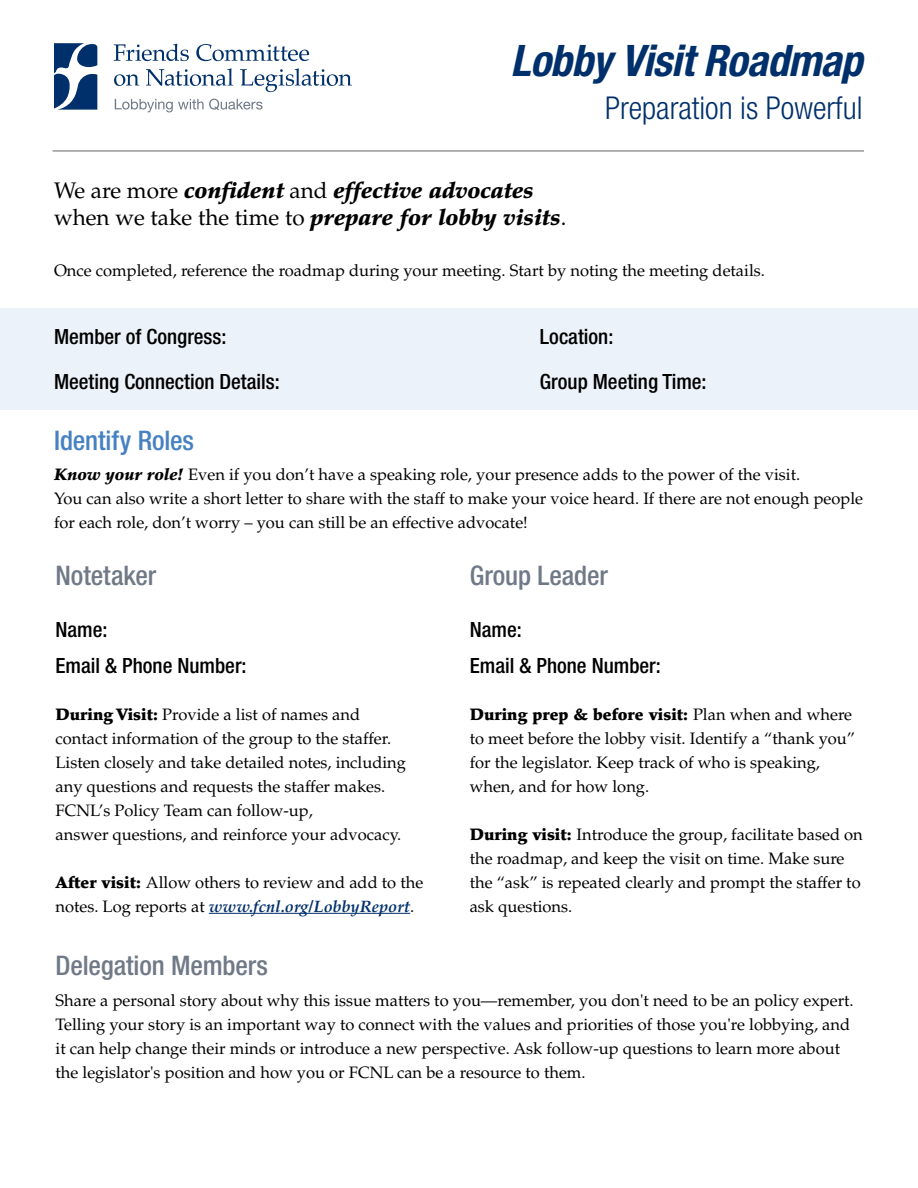
<style>
.page{position:relative;width:918px;height:1188px;background:#fff}
.page>*{position:absolute;margin:0;border:0;box-sizing:border-box;transform-origin:0 0}
.t1{font:italic 700 condensed 43.5px "Helvetica Neue LT Std";letter-spacing:-.015em;color:#00306b}
.t2{font:300 condensed 31.5px "Helvetica Neue LT Std";color:#00306b}
.t3{font:500 condensed 27px "Helvetica Neue LT Std";letter-spacing:-.005em;color:#707987}
.t4{font:500 condensed 27px "Helvetica Neue LT Std";letter-spacing:-.005em;color:#4681c2}
.t5{font:italic 900 22.5px/27px "Palatino LT Std";color:#000}
.t6{font:500 condensed 21px/36px "Helvetica Neue LT Std";color:#000}
.t7{font:16.5px/24px "Palatino LT Std";color:#000}
.s1{font-weight:400;font-style:normal}
.s2{font-weight:900;font-style:italic}
.s3{font-weight:900}
.s4{font-weight:700;font-style:italic;color:#00306b}
</style>
<div class="page">
<div style="left:0;top:308px;width:918px;height:102px;background:#ecf2f9"></div>
<hr style="left:209px;top:913px;width:201px;height:1px;background:#00306b">
<hr style="left:53px;top:151px;width:811px;height:1px;background:#636466">
<svg style="left:114px;top:44px;width:75px;height:17px"></svg>
<svg style="left:196px;top:44px;width:113px;height:17px"></svg>
<svg style="left:114px;top:74px;width:25px;height:12px"></svg>
<svg style="left:146px;top:68px;width:87px;height:18px"></svg>
<svg style="left:240px;top:68px;width:112px;height:24px"></svg>
<svg style="left:115px;top:99px;width:148px;height:13px"></svg>
<svg style="left:54px;top:43px;width:43px;height:67px"></svg>
<h1 class="t1" style="left:511px;top:34px;width:354px">Lobby Visit Roadmap</h1>
<h2 class="t2" style="left:605px;top:90px;width:259px">Preparation is Powerful</h2>
<h3 class="t5" style="left:54px;top:177px;width:514px"><span class="s1">We are more</span> confident <span class="s1">and</span> effective advocates <span class="s1">when we take the time to</span> prepare for lobby visits<span class="s1">.</span></h3>
<p class="t7" style="left:54px;top:259px;width:712px">Once completed, reference the roadmap during your meeting. Start by noting the meeting details.</p>
<p class="t6" style="left:54px;top:318px;width:174px">Member of Congress:</p>
<p class="t6" style="left:540px;top:318px;width:75px">Location:</p>
<p class="t6" style="left:54px;top:363px;width:227px">Meeting Connection Details:</p>
<p class="t6" style="left:540px;top:363px;width:168px">Group Meeting Time:</p>
<h3 class="t4" style="left:54px;top:424px;width:142px">Identify Roles</h3>
<p class="t7" style="left:54px;top:463px;width:811px"><span class="s2">Know your role!</span> Even if you don’t have a speaking role, your presence adds to the power of the visit.<br>You can also write a short letter to share with the staff to make your voice heard. If there are not enough people for each role, don’t worry – you can still be an effective advocate!</p>
<h3 class="t3" style="left:56px;top:560px;width:102px">Notetaker</h3>
<p class="t6" style="left:56px;top:611px;width:193px">Name:<br>Email &amp; Phone Number:</p>
<p class="t7" style="left:56px;top:702px;width:352px"><span class="s3">During Visit:</span> Provide a list of names and contact information of the group to the staffer.<br>Listen closely and take detailed notes, including any questions and requests the staffer makes.<br>FCNL’s Policy Team can follow-up,<br>answer questions, and reinforce your advocacy.</p>
<p class="t7" style="left:56px;top:870px;width:369px"><span class="s3">After visit:</span> Allow others to review and add to the notes. Log reports at <span class="s4">www.fcnl.org/LobbyReport</span>.</p>
<h3 class="t3" style="left:470px;top:560px;width:140px">Group Leader</h3>
<p class="t6" style="left:470px;top:611px;width:193px">Name:<br>Email &amp; Phone Number:</p>
<p class="t7" style="left:470px;top:702px;width:387px"><span class="s3">During prep &amp; before visit:</span> Plan when and where to meet before the lobby visit. Identify a “thank you” for the legislator. Keep track of who is speaking, when, and for how long.</p>
<p class="t7" style="left:470px;top:822px;width:395px"><span class="s3">During visit:</span> Introduce the group, facilitate based on the roadmap, and keep the visit on time. Make sure the “ask” is repeated clearly and prompt the staffer to ask questions.</p>
<h3 class="t3" style="left:56px;top:949px;width:214px">Delegation Members</h3>
<p class="t7" style="left:56px;top:988px;width:800px">Share a personal story about why this issue matters to you—remember, you don't need to be an policy expert.<br>Telling your story is an important way to connect with the values and priorities of those you're lobbying, and it can help change their minds or introduce a new perspective. Ask follow-up questions to learn more about the legislator's position and how you or FCNL can be a resource to them.</p>
</div>
